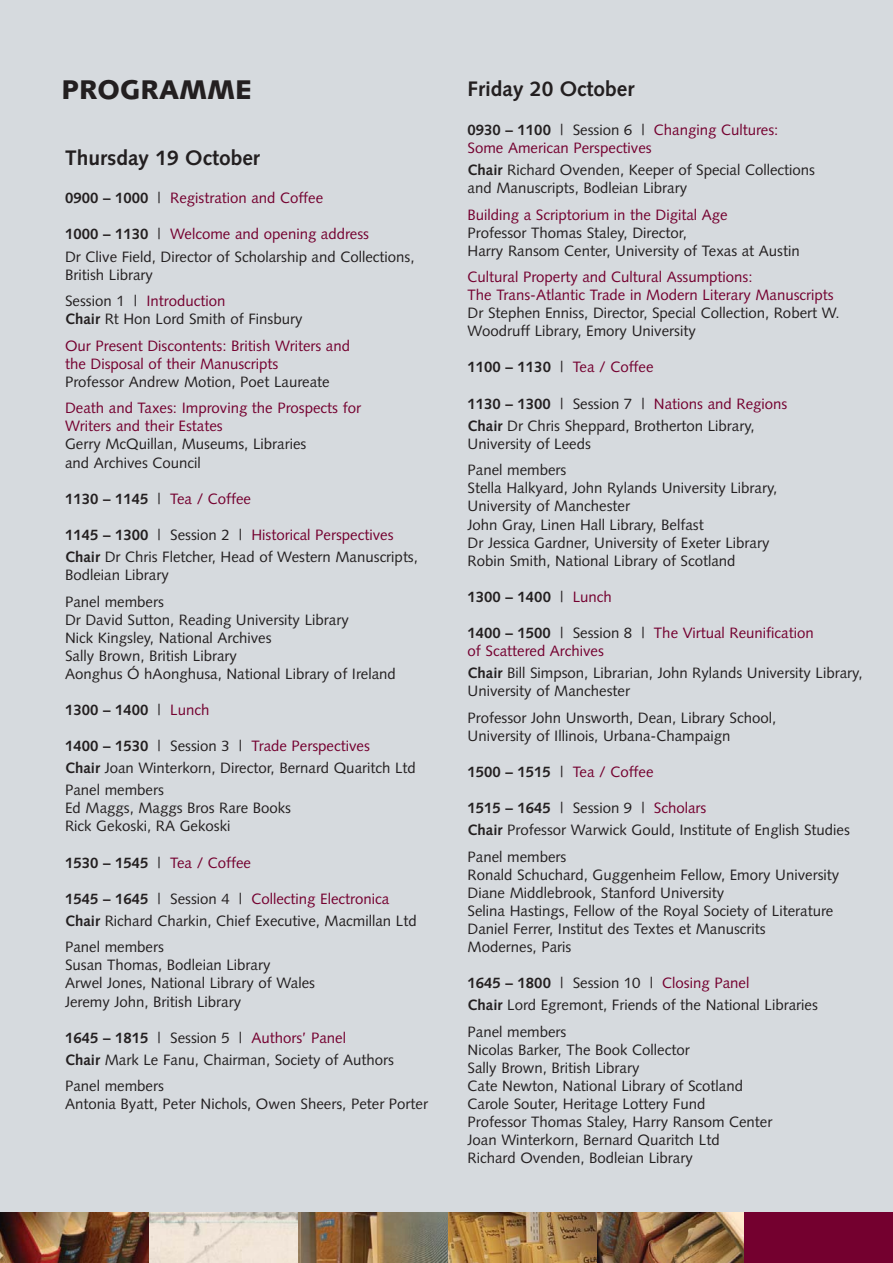
<style>
.page{position:relative;width:893px;height:1263px;background:#d6dade}
.page>*{position:absolute;margin:0;border:0;box-sizing:border-box;transform-origin:0 0}
.t1{font:900 27px "Syntax";color:#231f20}
.t2{font:700 21px "Syntax";color:#231f20}
.t3{font:15px/18px "Syntax";color:#231f20}
.t4{font:15px/18px "Syntax";color:#74002f}
.t5{font:700 15px "Syntax";color:#231f20}
.s1{font-weight:700;color:#231f20}
.s2{color:#231f20}
.s3{font-weight:700}
.s4{color:#74002f}
.s5{font-weight:400}
.s6{font-weight:400;color:#74002f}
</style>
<div class="page">
<img style="left:0;top:1212px;width:744px;height:51px">
<div style="left:744px;top:1212px;width:149px;height:51px;background:#74002f"></div>
<h1 class="t1" style="left:62px;top:79px;width:192px">PROGRAMME</h1>
<h2 class="t2" style="left:65px;top:149px;width:196px">Thursday 19 October</h2>
<p class="t4" style="left:65px;top:191px;width:260px"><span class="s1">0900 – 1000</span> <span class="s2">|</span> Registration and Coffee</p>
<p class="t3" style="left:65px;top:224px;width:351px;line-height:22.4px"><span class="s3">1000 – 1130</span> | <span class="s4">Welcome and opening address<br></span>Dr Clive Field, Director of Scholarship and Collections,</p>
<p class="t3" style="left:65px;top:263px;width:162px;line-height:26.5px">British Library<br>Session 1 | <span class="s4">Introduction</span></p>
<p class="t4" style="left:65px;top:307px;width:287px;line-height:26.5px"><span class="s1">Chair</span> <span class="s2">Rt Hon Lord Smith of Finsbury<br></span>Our Present Discontents: British Writers and</p>
<p class="t4" style="left:65px;top:356px;width:215px">the Disposal of their Manuscripts</p>
<p class="t3" style="left:65px;top:374px;width:266px">Professor Andrew Motion, Poet Laureate</p>
<p class="t4" style="left:65px;top:401px;width:297px">Death and Taxes: Improving the Prospects for<br>Writers and their Estates</p>
<p class="t3" style="left:65px;top:437px;width:243px">Gerry McQuillan, Museums, Libraries and Archives Council</p>
<p class="t4" style="left:65px;top:491px;width:187px"><span class="s1">1130 – 1145</span> <span class="s2">|</span> Tea / Coffee</p>
<p class="t3" style="left:65px;top:525px;width:354px;line-height:22.4px"><span class="s3">1145 – 1300</span> | Session 2 | <span class="s4">Historical Perspectives<br></span><span class="s3">Chair</span> Dr Chris Fletcher, Head of Western Manuscripts,</p>
<p class="t3" style="left:65px;top:563px;width:105px;line-height:26.5px">Bodleian Library<br>Panel members</p>
<p class="t3" style="left:65px;top:612px;width:332px">Dr David Sutton, Reading University Library<br>Nick Kingsley, National Archives<br>Sally Brown, British Library<br>Aonghus Ó hAonghusa, National Library of Ireland</p>
<p class="t5" style="left:65px;top:703px;width:146px">1300 – 1400 <span class="s5">|</span> <span class="s6">Lunch</span></p>
<p class="t3" style="left:65px;top:736px;width:352px;line-height:22.4px"><span class="s3">1400 – 1530</span> | Session 3 | <span class="s4">Trade Perspectives<br></span><span class="s3">Chair</span> Joan Winterkorn, Director, Bernard Quaritch Ltd<br>Panel members</p>
<p class="t3" style="left:65px;top:801px;width:228px">Ed Maggs, Maggs Bros Rare Books<br>Rick Gekoski, RA Gekoski</p>
<p class="t4" style="left:65px;top:855px;width:187px"><span class="s1">1530 – 1545</span> <span class="s2">|</span> Tea / Coffee</p>
<p class="t3" style="left:65px;top:889px;width:353px;line-height:22.4px"><span class="s3">1545 – 1645</span> | Session 4 | <span class="s4">Collecting Electronica<br></span><span class="s3">Chair</span> Richard Charkin, Chief Executive, Macmillan Ltd</p>
<p class="t3" style="left:65px;top:940px;width:251px">Panel members<br>Susan Thomas, Bodleian Library<br>Arwel Jones, National Library of Wales<br>Jeremy John, British Library</p>
<p class="t3" style="left:65px;top:1028px;width:330px;line-height:22.4px"><span class="s3">1645 – 1815</span> | Session 5 | <span class="s4">Authors’ Panel<br></span><span class="s3">Chair</span> Mark Le Fanu, Chairman, Society of Authors</p>
<p class="t3" style="left:65px;top:1079px;width:364px">Panel members<br>Antonia Byatt, Peter Nichols, Owen Sheers, Peter Porter</p>
<h2 class="t2" style="left:468px;top:80px;width:168px">Friday 20 October</h2>
<p class="t4" style="left:468px;top:122px;width:312px"><span class="s1">0930 – 1100</span> <span class="s2">| Session 6 |</span> Changing Cultures:<br>Some American Perspectives</p>
<p class="t3" style="left:468px;top:162px;width:349px"><span class="s3">Chair</span> Richard Ovenden, Keeper of Special Collections and Manuscripts, Bodleian Library</p>
<p class="t4" style="left:468px;top:207px;width:262px">Building a Scriptorium in the Digital Age</p>
<p class="t3" style="left:468px;top:225px;width:334px">Professor Thomas Staley, Director,<br>Harry Ransom Center, University of Texas at Austin</p>
<p class="t4" style="left:468px;top:270px;width:368px">Cultural Property and Cultural Assumptions:<br>The Trans-Atlantic Trade in Modern Literary Manuscripts</p>
<p class="t3" style="left:468px;top:306px;width:373px">Dr Stephen Enniss, Director, Special Collection, Robert W.<br>Woodruff Library, Emory University</p>
<p class="t4" style="left:468px;top:360px;width:187px"><span class="s1">1100 – 1130</span> <span class="s2">|</span> Tea / Coffee</p>
<p class="t3" style="left:468px;top:394px;width:321px;line-height:22.4px"><span class="s3">1130 – 1300</span> | Session 7 | <span class="s4">Nations and Regions<br></span><span class="s3">Chair</span> Dr Chris Sheppard, Brotherton Library,</p>
<p class="t3" style="left:468px;top:432px;width:125px;line-height:26.5px">University of Leeds<br>Panel members</p>
<p class="t3" style="left:468px;top:481px;width:311px">Stella Halkyard, John Rylands University Library, University of Manchester<br>John Gray, Linen Hall Library, Belfast<br>Dr Jessica Gardner, University of Exeter Library Robin Smith, National Library of Scotland</p>
<p class="t5" style="left:468px;top:590px;width:146px">1300 – 1400 <span class="s5">|</span> <span class="s6">Lunch</span></p>
<p class="t4" style="left:468px;top:625px;width:348px"><span class="s1">1400 – 1500</span> <span class="s2">| Session 8 |</span> The Virtual Reunification of Scattered Archives</p>
<p class="t3" style="left:468px;top:665px;width:396px"><span class="s3">Chair</span> Bill Simpson, Librarian, John Rylands University Library,<br>University of Manchester</p>
<p class="t3" style="left:468px;top:710px;width:310px">Professor John Unsworth, Dean, Library School,<br>University of Illinois, Urbana-Champaign</p>
<p class="t4" style="left:468px;top:764px;width:187px"><span class="s1">1500 – 1515</span> <span class="s2">|</span> Tea / Coffee</p>
<p class="t3" style="left:468px;top:798px;width:384px;line-height:22.4px"><span class="s3">1515 – 1645</span> | Session 9 | <span class="s4">Scholars<br></span><span class="s3">Chair</span> Professor Warwick Gould, Institute of English Studies</p>
<p class="t3" style="left:468px;top:849px;width:373px">Panel members<br>Ronald Schuchard, Guggenheim Fellow, Emory University Diane Middlebrook, Stanford University<br>Selina Hastings, Fellow of the Royal Society of Literature Daniel Ferrer, Institut des Textes et Manuscrits<br>Modernes, Paris</p>
<p class="t3" style="left:468px;top:973px;width:352px;line-height:22.4px"><span class="s3">1645 – 1800</span> | Session 10 | <span class="s4">Closing Panel<br></span><span class="s3">Chair</span> Lord Egremont, Friends of the National Libraries</p>
<p class="t3" style="left:468px;top:1024px;width:306px">Panel members<br>Nicolas Barker, The Book Collector<br>Sally Brown, British Library<br>Cate Newton, National Library of Scotland Carole Souter, Heritage Lottery Fund<br>Professor Thomas Staley, Harry Ransom Center Joan Winterkorn, Bernard Quaritch Ltd<br>Richard Ovenden, Bodleian Library</p>
</div>
